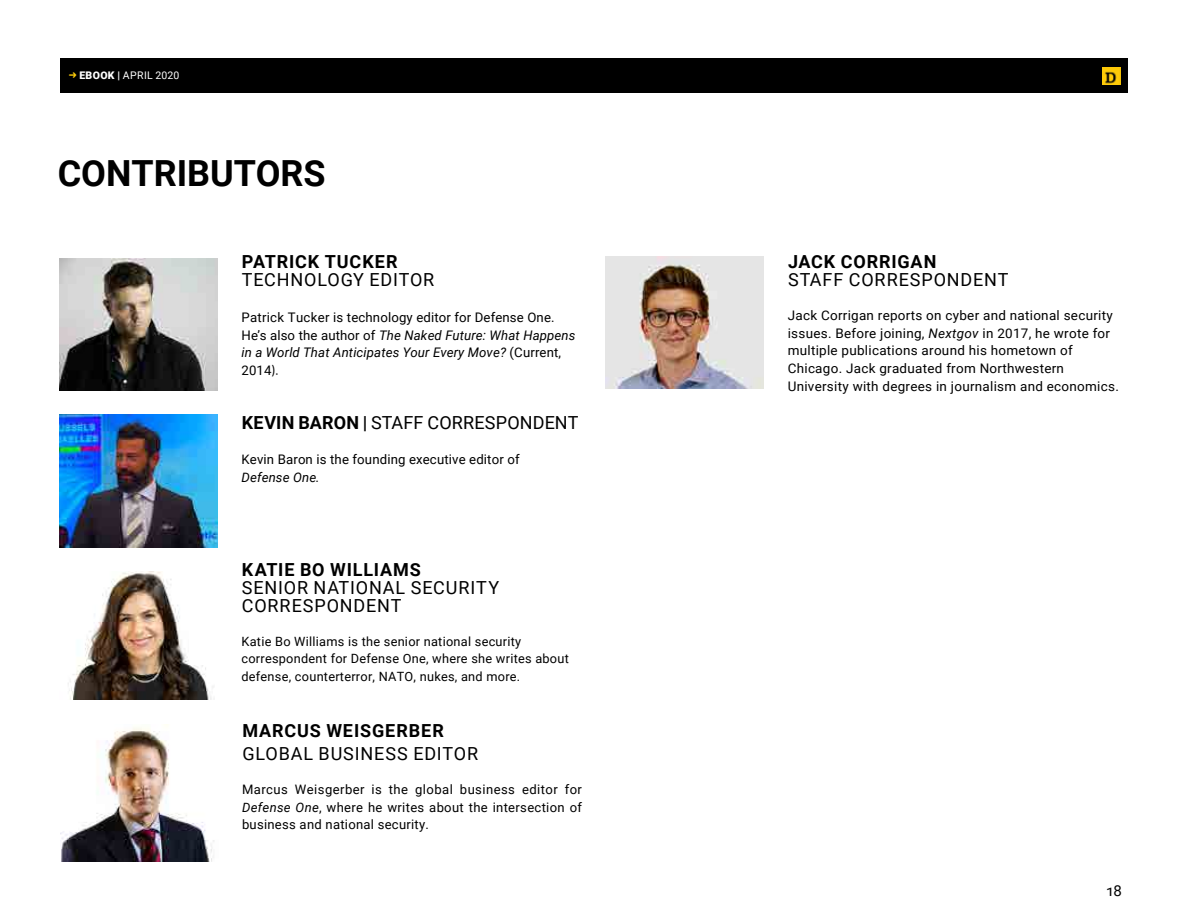
<style>
.page{position:relative;width:1188px;height:918px;background:#fff}
.page>*{position:absolute;margin:0;border:0;box-sizing:border-box;transform-origin:0 0}
.t1{font:700 36px "Roboto";color:#000}
.t2{font:18px/18px "Roboto";letter-spacing:.045em;color:#000}
.t3{font:700 18px "Roboto";letter-spacing:.05em;color:#000}
.t4{font:18px "Roboto";letter-spacing:.005em;color:#000}
.t5{font:700 15px "Roboto";letter-spacing:.035em;color:#fff}
.t6{font:15px "Roboto";color:#000}
.t7{font:13.2px/17.7px "Roboto";letter-spacing:.02em;color:#000}
.t8{font:13.05px/17.7px "Roboto";letter-spacing:.02em;color:#000;text-align:justify}
.t9{font:12.75px/17.7px "Roboto";letter-spacing:.02em;color:#000}
.t10{font:10.5px "Roboto";letter-spacing:.035em;color:#fff}
.s1{font-weight:900}
.s2{font-style:italic}
.s3{font-family:"Barlow"}
.s4{font-weight:700}
.s5{font-size:13.05px}
</style>
<div class="page">
<div style="left:60px;top:58px;width:1068px;height:35px;background:#000"></div>
<img style="left:1102px;top:68px;width:19px;height:17px">
<img style="left:60px;top:258px;width:158px;height:132px">
<img style="left:60px;top:414px;width:158px;height:133px">
<img style="left:68px;top:572px;width:146px;height:128px">
<img style="left:60px;top:724px;width:154px;height:138px">
<img style="left:606px;top:257px;width:158px;height:132px">
<p class="t5" style="left:99px;top:66px;width:139px">SECURITY REPORT</p>
<p class="t10" style="left:79px;top:68px;width:101px"><span class="s1">EBOOK |</span> APRIL 2020</p>
<h1 class="t1" style="left:58px;top:148px;width:269px">CONTRIBUTORS</h1>
<h2 class="t3" style="left:242px;top:249px;width:157px">PATRICK TUCKER</h2>
<h2 class="t2" style="left:242px;top:270px;width:194px">TECHNOLOGY EDITOR</h2>
<p class="t7" style="left:242px;top:308px;width:335px">Patrick Tucker is technology editor for Defense One.<br>He’s also the author of <span class="s2">The Naked Future: What Happens in a World That Anticipates Your Every Move?</span> (Current, 2014<span class="s3">).</span></p>
<h2 class="t4" style="left:242px;top:410px;width:338px"><span class="s4">KEVIN BARON |</span> STAFF CORRESPONDENT</h2>
<p class="t7" style="left:241px;top:450px;width:280px"><span class="s5">K</span>evin Baron is the founding executive editor of<br><span class="s2">Defense One.</span></p>
<h2 class="t3" style="left:242px;top:557px;width:181px">KATIE BO WILLIAMS</h2>
<h2 class="t2" style="left:242px;top:578px;width:259px">SENIOR NATIONAL SECURITY<br>CORRESPONDENT</h2>
<p class="t9" style="left:242px;top:632px;width:329px">Katie Bo Williams is the senior national security correspondent for Defense One, where she writes about defense, counterterror, NATO, nukes, and more.</p>
<h2 class="t3" style="left:242px;top:718px;width:203px">MARCUS WEISGERBER</h2>
<h2 class="t2" style="left:242px;top:744px;width:237px">GLOBAL BUSINESS EDITOR</h2>
<p class="t8" style="left:242px;top:780px;width:341px">Marcus Weisgerber is the global business editor for <span class="s2">Defense One</span>, where he writes about the intersection of business and national security.</p>
<h2 class="t3" style="left:788px;top:249px;width:150px">JACK CORRIGAN</h2>
<h2 class="t2" style="left:788px;top:270px;width:222px">STAFF CORRESPONDENT</h2>
<p class="t7" style="left:788px;top:306px;width:333px">Jack Corrigan reports on cyber and national security issues. Before joining, <span class="s2">Nextgov</span> in 2017, he wrote for multiple publications around his hometown of Chicago. Jack graduated from Northwestern University with degrees in journalism and economics.</p>
<p class="t6" style="left:1106px;top:880px;width:17px">18</p>
</div>
